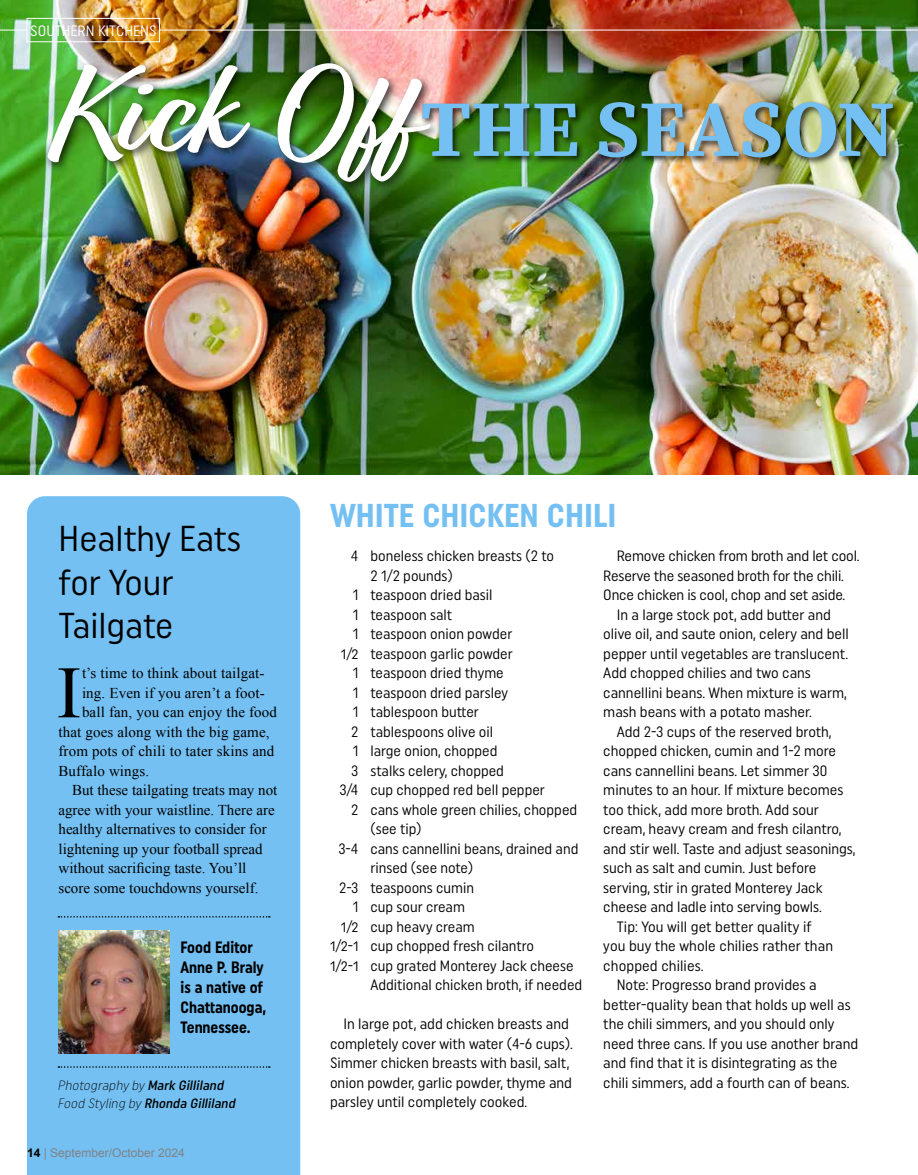
<style>
.page{position:relative;width:918px;height:1175px;background:#fff}
.page>*{position:absolute;margin:0;border:0;box-sizing:border-box;transform-origin:0 0}
.t1{font:700 79.5px "Source Serif Pro";color:#74c0f2}
.t2{font:73.95px "Times New Roman";color:#000}
.t3{font:36px/43.2px "Uniform Condensed";color:#000}
.t4{font:700 33px "Uniform Condensed";color:#74c0f2}
.t5{font:700 16.5px/19.8px "Uniform Condensed";color:#000;scale:.94 1}
.t6{font:15px/19.5px "Uniform Condensed";color:#000}
.t7{font:15px "Times New Roman";color:#000}
.t8{font:15px "Uniform Condensed";color:#fff}
.t9{font:italic 500 13.5px/18px "Uniform Condensed";color:#000}
.t10{font:12px "Arial";color:#808285}
.s1{font-family:"Relation";font-size:129px;color:#fff}
.s2{font-weight:300}
.s3{font-weight:700;color:#000}
</style>
<div class="page">
<img style="left:0;top:0;width:918px;height:474px">
<div style="left:27px;top:496px;width:273px;height:678px;background:#74c0f2"></div>
<svg style="left:0;top:30px;width:27px;height:1px"></svg>
<img style="left:58px;top:930px;width:112px;height:123px">
<svg style="left:58px;top:1066px;width:212px;height:1px"></svg>
<div style="left:27px;top:18px;width:133px;height:24px;border:1px solid #fff"></div>
<svg style="left:58px;top:916px;width:212px;height:1px"></svg>
<hr style="left:160px;top:30px;width:758px;height:1px;background:#fff">
<div style="left:420px;top:99px;width:481px;height:67px;background:#000;opacity:.75"></div>
<div style="left:44px;top:59px;width:398px;height:134px;background:#000;opacity:.75"></div>
<p class="t8" style="left:30px;top:22px;width:128px">SOUTHERN KITCHENS</p>
<h1 class="t1" style="left:51px;top:74px;width:845px"><span class="s1">Kick Off</span>THE SEASON</h1>
<h3 class="t3" style="left:58px;top:516px;width:184px">Healthy Eats for Your<br>Tailgate</h3>
<h2 class="t2" style="left:57px;top:643px;width:26px">I</h2>
<p class="t7" style="left:82px;top:663px;width:184px">t’s time to think about tailgat-</p>
<p class="t7" style="left:82px;top:682px;width:184px">ing. Even if you aren’t a foot-</p>
<p class="t7" style="left:82px;top:702px;width:197px">ball fan, you can enjoy the food</p>
<p class="t7" style="left:59px;top:721px;width:213px">that goes along with the big game,</p>
<p class="t7" style="left:59px;top:741px;width:217px">from pots of chili to tater skins and</p>
<p class="t7" style="left:59px;top:760px;width:92px">Buffalo wings.</p>
<p class="t7" style="left:72px;top:780px;width:207px">But these tailgating treats may not</p>
<p class="t7" style="left:59px;top:799px;width:218px">agree with your waistline. There are</p>
<p class="t7" style="left:59px;top:819px;width:210px">healthy alternatives to consider for</p>
<p class="t7" style="left:59px;top:838px;width:206px">lightening up your football spread</p>
<p class="t7" style="left:59px;top:858px;width:189px">without sacrificing taste. You’ll</p>
<p class="t7" style="left:59px;top:877px;width:201px">score some touchdowns yourself.</p>
<p class="t5" style="left:181px;top:937px;width:93px">Food Editor<br>Anne P. Braly is a native of<br>Chattanooga,<br>Tennessee.</p>
<p class="t9" style="left:58px;top:1075px;width:182px"><span class="s2">Photography by</span> Mark Gilliland<br><span class="s2">Food Styling by</span> Rhonda Gilliland</p>
<p class="t10" style="left:27px;top:1144px;width:159px"><span class="s3">14</span> | September/October 2024</p>
<h3 class="t4" style="left:330px;top:495px;width:288px">WHITE CHICKEN CHILI</h3>
<p class="t6" style="left:351px;top:546px;width:205px">4 boneless chicken breasts (2 to</p>
<p class="t6" style="left:370px;top:565px;width:84px">2 1/2 pounds)</p>
<p class="t6" style="left:353px;top:585px;width:141px">1 teaspoon dried basil</p>
<p class="t6" style="left:353px;top:604px;width:101px">1 teaspoon salt</p>
<p class="t6" style="left:353px;top:624px;width:161px">1 teaspoon onion powder</p>
<p class="t6" style="left:341px;top:643px;width:174px">1/2 teaspoon garlic powder</p>
<p class="t6" style="left:353px;top:663px;width:153px">1 teaspoon dried thyme</p>
<p class="t6" style="left:353px;top:682px;width:157px">1 teaspoon dried parsley</p>
<p class="t6" style="left:353px;top:702px;width:128px">1 tablespoon butter</p>
<p class="t6" style="left:351px;top:721px;width:143px">2 tablespoons olive oil</p>
<p class="t6" style="left:353px;top:741px;width:146px">1 large onion, chopped</p>
<p class="t6" style="left:351px;top:760px;width:154px">3 stalks celery, chopped</p>
<p class="t6" style="left:339px;top:780px;width:207px">3/4 cup chopped red bell pepper</p>
<p class="t6" style="left:351px;top:799px;width:228px">2 cans whole green chilies, chopped</p>
<p class="t6" style="left:370px;top:819px;width:53px">(see tip)</p>
<p class="t6" style="left:338px;top:838px;width:241px">3-4 cans cannellini beans, drained and</p>
<p class="t6" style="left:370px;top:858px;width:104px">rinsed (see note)</p>
<p class="t6" style="left:339px;top:877px;width:136px">2-3 teaspoons cumin</p>
<p class="t6" style="left:353px;top:897px;width:114px">1 cup sour cream</p>
<p class="t6" style="left:341px;top:916px;width:136px">1/2 cup heavy cream</p>
<p class="t6" style="left:330px;top:936px;width:206px">1/2-1 cup chopped fresh cilantro</p>
<p class="t6" style="left:330px;top:955px;width:245px">1/2-1 cup grated Monterey Jack cheese</p>
<p class="t6" style="left:370px;top:975px;width:213px">Additional chicken broth, if needed</p>
<p class="t6" style="left:330px;top:1014px;width:244px;text-indent:14px">In large pot, add chicken breasts and completely cover with water (4-6 cups).<br>Simmer chicken breasts with basil, salt, onion powder, garlic powder, thyme and parsley until completely cooked.</p>
<p class="t6" style="left:617px;top:546px;width:244px">Remove chicken from broth and let cool.</p>
<p class="t6" style="left:603px;top:565px;width:242px">Reserve the seasoned broth for the chili.</p>
<p class="t6" style="left:603px;top:585px;width:243px">Once chicken is cool, chop and set aside.</p>
<p class="t6" style="left:617px;top:604px;width:216px">In a large stock pot, add butter and</p>
<p class="t6" style="left:603px;top:624px;width:247px">olive oil, and saute onion, celery and bell</p>
<p class="t6" style="left:603px;top:643px;width:247px">pepper until vegetables are translucent.</p>
<p class="t6" style="left:603px;top:663px;width:209px">Add chopped chilies and two cans</p>
<p class="t6" style="left:603px;top:682px;width:245px">cannellini beans. When mixture is warm,</p>
<p class="t6" style="left:603px;top:702px;width:210px">mash beans with a potato masher.</p>
<p class="t6" style="left:617px;top:721px;width:216px">Add 2-3 cups of the reserved broth,</p>
<p class="t6" style="left:603px;top:741px;width:234px">chopped chicken, cumin and 1-2 more</p>
<p class="t6" style="left:603px;top:760px;width:226px">cans cannellini beans. Let simmer 30</p>
<p class="t6" style="left:603px;top:780px;width:242px">minutes to an hour. If mixture becomes</p>
<p class="t6" style="left:603px;top:799px;width:217px">too thick, add more broth. Add sour</p>
<p class="t6" style="left:603px;top:819px;width:240px">cream, heavy cream and fresh cilantro,</p>
<p class="t6" style="left:603px;top:838px;width:254px">and stir well. Taste and adjust seasonings,</p>
<p class="t6" style="left:603px;top:858px;width:215px">such as salt and cumin. Just before</p>
<p class="t6" style="left:603px;top:877px;width:221px">serving, stir in grated Monterey Jack</p>
<p class="t6" style="left:603px;top:897px;width:220px">cheese and ladle into serving bowls.</p>
<p class="t6" style="left:617px;top:916px;width:196px">Tip: You will get better quality if</p>
<p class="t6" style="left:603px;top:936px;width:231px">you buy the whole chilies rather than</p>
<p class="t6" style="left:603px;top:955px;width:102px">chopped chilies.</p>
<p class="t6" style="left:617px;top:975px;width:201px">Note: Progresso brand provides a</p>
<p class="t6" style="left:603px;top:994px;width:249px">better-quality bean that holds up well as</p>
<p class="t6" style="left:603px;top:1014px;width:233px">the chili simmers, and you should only</p>
<p class="t6" style="left:603px;top:1033px;width:256px">need three cans. If you use another brand</p>
<p class="t6" style="left:603px;top:1053px;width:235px">and find that it is disintegrating as the</p>
<p class="t6" style="left:603px;top:1072px;width:248px">chili simmers, add a fourth can of beans.</p>
</div>
